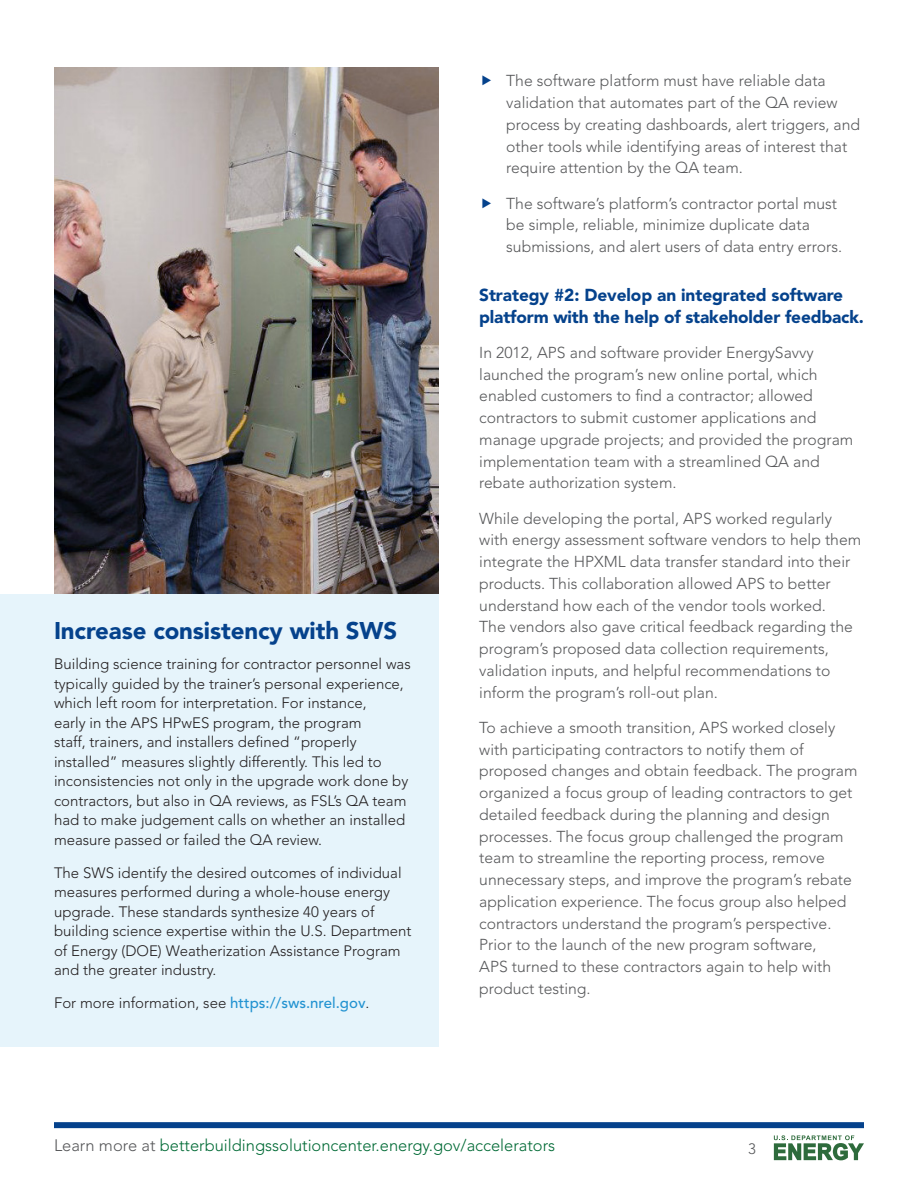
<style>
.page{position:relative;width:918px;height:1188px;background:#fff}
.page>*{position:absolute;margin:0;border:0;box-sizing:border-box;transform-origin:0 0}
.H1__span_cols{font:900 24px "Avenir LT Std";letter-spacing:-.005em;color:#05428c}
.H2{font:900 17.25px/21.8px "Avenir LT Std";letter-spacing:-.01em;color:#05428c}
.t1{font:300 16.5px "Avenir LT Std";color:#006a35}
.Body_Text{font:300 15.75px/21.8px "Avenir LT Std";color:#57585a}
.Bulleted_List{font:300 15.75px/21.8px "Avenir LT Std";color:#57585a}
.H1__span_cols-2{font:300 15px/19.5px "Avenir LT Std";color:#231f20}
.t2{font:300 15px "Avenir LT Std";color:#57585a}
.s1{font-weight:500;color:#2393d1}
.s2{color:#57585a}
</style>
<div class="page">
<div style="left:54px;top:1122px;width:810px;height:6px;background:#05428c"></div>
<svg style="left:774px;top:1135px;width:90px;height:25px"></svg>
<img style="left:54px;top:68px;width:385px;height:526px">
<div style="left:0;top:594px;width:439px;height:452px;background:#e6f4fb"></div>
<p class="H1__span_cols" style="left:54px;top:616px;width:345px">Increase consistency with SWS</p>
<p class="H1__span_cols-2" style="left:54px;top:655px;width:358px">Building science training for contractor personnel was typically guided by the trainer’s personal experience, which left room for interpretation. For instance,<br>early in the APS HPwES program, the program<br>staff, trainers, and installers defined “properly installed” measures slightly differently. This led to inconsistencies not only in the upgrade work done by contractors, but also in QA reviews, as FSL’s QA team had to make judgement calls on whether an installed measure passed or failed the QA review.</p>
<p class="H1__span_cols-2" style="left:54px;top:863px;width:359px">The SWS identify the desired outcomes of individual measures performed during a whole-house energy upgrade. These standards synthesize 40 years of building science expertise within the U.S. Department of Energy (DOE) Weatherization Assistance Program and the greater industry.</p>
<p class="H1__span_cols-2" style="left:54px;top:994px;width:317px">For more information, see <span class="s1">https://sws.nrel.gov</span>.</p>
<p class="Bulleted_List" style="left:506px;top:70px;width:355px">The software platform must have reliable data validation that automates part of the QA review process by creating dashboards, alert triggers, and other tools while identifying areas of interest that require attention by the QA team.</p>
<p class="Bulleted_List" style="left:506px;top:192px;width:337px">The software’s platform’s contractor portal must be simple, reliable, minimize duplicate data submissions, and alert users of data entry errors.</p>
<p class="H2" style="left:479px;top:284px;width:386px">Strategy #2: Develop an integrated software platform with the help of stakeholder feedback.</p>
<p class="Body_Text" style="left:479px;top:342px;width:376px">In 2012, APS and software provider EnergySavvy launched the program’s new online portal, which enabled customers to find a contractor; allowed contractors to submit customer applications and manage upgrade projects; and provided the program implementation team with a streamlined QA and rebate authorization system.</p>
<p class="Body_Text" style="left:479px;top:507px;width:384px">While developing the portal, APS worked regularly with energy assessment software vendors to help them integrate the HPXML data transfer standard into their products. This collaboration allowed APS to better understand how each of the vendor tools worked.<br>The vendors also gave critical feedback regarding the program’s proposed data collection requirements, validation inputs, and helpful recommendations to inform the program’s roll-out plan.</p>
<p class="Body_Text" style="left:479px;top:717px;width:380px">To achieve a smooth transition, APS worked closely with participating contractors to notify them of proposed changes and obtain feedback. The program organized a focus group of leading contractors to get detailed feedback during the planning and design processes. The focus group challenged the program team to streamline the reporting process, remove unnecessary steps, and improve the program’s rebate application experience. The focus group also helped contractors understand the program’s perspective.<br>Prior to the launch of the new program software,<br>APS turned to these contractors again to help with product testing.</p>
<p class="t1" style="left:54px;top:1136px;width:503px"><span class="s2">Learn more at</span> betterbuildingssolutioncenter.energy.gov/accelerators</p>
<p class="t2" style="left:748px;top:1140px;width:9px">3</p>
</div>
